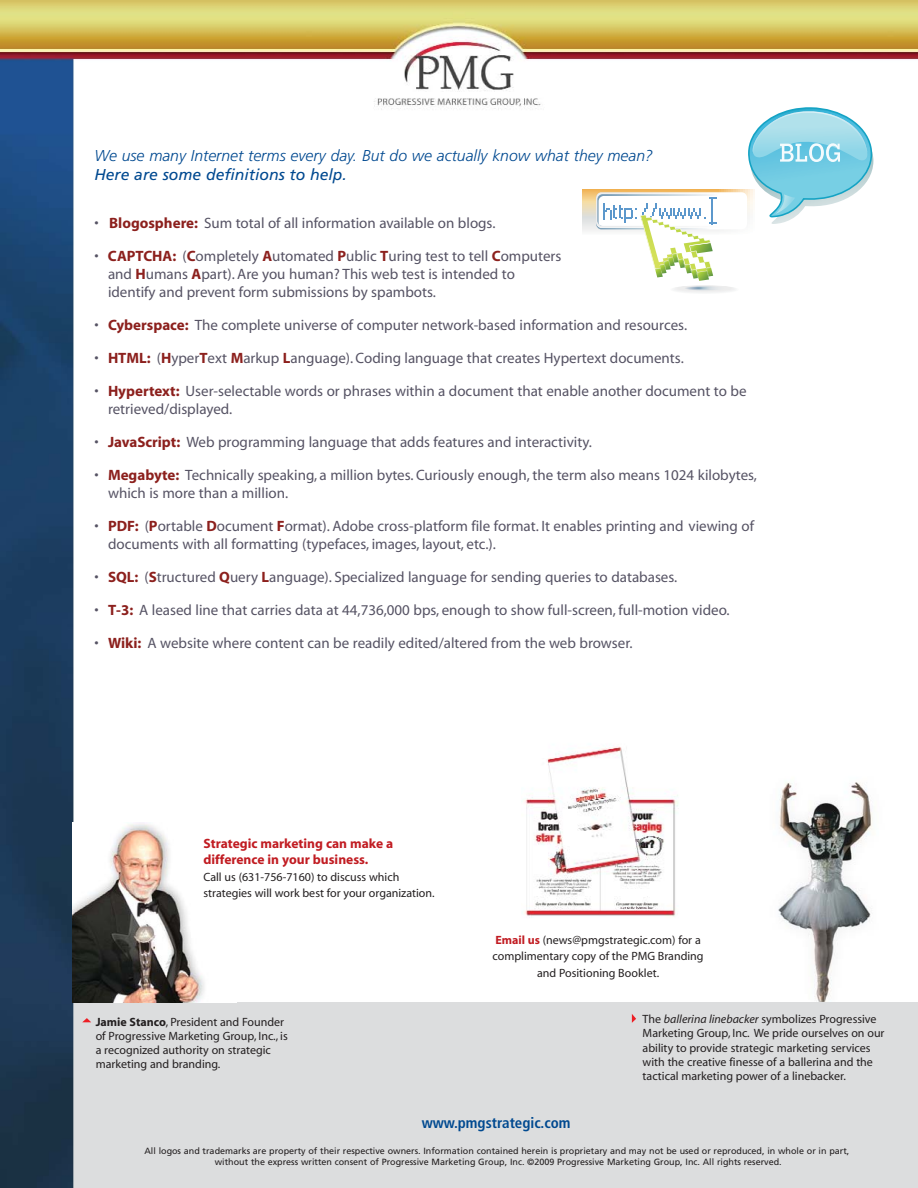
<style>
.page{position:relative;width:918px;height:1188px;background:#fff}
.page>*{position:absolute;margin:0;border:0;box-sizing:border-box;transform-origin:0 0}
.t1{font:italic 300 15.75px "Frutiger";color:#004990}
.t2{font:italic 15.75px "Frutiger";color:#004990}
.t3{font:15px/18px "Myriad";color:#565364}
.t4{font:700 condensed 15px "Frutiger";color:#004990}
.t5{font:700 13.5px/16.5px "Myriad";color:#c11c22}
.t6{font:12px/14.2px "Myriad";color:#231f20}
.t7{font:9px/10.8px "Frutiger";color:#231f20;text-align:center}
.s1{font-weight:700;color:#8c201d}
.s2{font-weight:700;color:#c11c22}
.s3{font-weight:700}
.s4{font-style:italic}
</style>
<div class="page">
<img style="left:0;top:1px;width:918px;height:1187px">
<img style="left:763px;top:766px;width:128px;height:236px">
<div style="left:74px;top:1002px;width:844px;height:186px;background:#dcddde"></div>
<div style="left:521px;top:714px;width:178px;height:249px;background:#fff"></div>
<img style="left:524px;top:746px;width:154px;height:172px">
<div style="left:73px;top:823px;width:169px;height:179px;background:#fff"></div>
<img style="left:73px;top:823px;width:131px;height:179px">
<svg style="left:582px;top:189px;width:14px;height:45px"></svg>
<div style="left:670px;top:285px;width:69px;height:9px;background:#fdfdfc;border-radius:50%"></div>
<div style="left:672px;top:286px;width:65px;height:7px;background:#f7f8f8;border-radius:50%"></div>
<div style="left:674px;top:286px;width:61px;height:6px;background:#f4f4f4;border-radius:50%"></div>
<div style="left:676px;top:286px;width:57px;height:5px;background:#f1f0f0;border-radius:50%"></div>
<div style="left:678px;top:286px;width:53px;height:5px;background:#ededed;border-radius:50%"></div>
<svg style="left:687px;top:286px;width:34px;height:4px"></svg>
<hr style="left:688px;top:287px;width:32px;height:3px;background:#fff;border-radius:50%">
<svg style="left:695px;top:287px;width:18px;height:2px"></svg>
<svg style="left:596px;top:107px;width:278px;height:174px"></svg>
<svg style="left:82px;top:1018px;width:9px;height:4px"></svg>
<svg style="left:632px;top:1014px;width:4px;height:9px"></svg>
<p class="t1" style="left:94px;top:149px;width:560px">We use many Internet terms every day. But do we actually know what they mean?</p>
<p class="t2" style="left:94px;top:168px;width:254px">Here are some definitions to help.</p>
<p class="t3" style="left:94px;top:215px;width:403px">• <span class="s1">Blogosphere:</span> Sum total of all information available on blogs.</p>
<p class="t3" style="left:108px;top:248px;width:455px;text-indent:-14px">• <span class="s1">CAPTCHA:</span> (<span class="s1">C</span>ompletely <span class="s1">A</span>utomated <span class="s1">P</span>ublic <span class="s1">T</span>uring test to tell <span class="s1">C</span>omputers and <span class="s1">H</span>umans <span class="s1">A</span>part). Are you human? This web test is intended to identify and prevent form submissions by spambots.</p>
<p class="t3" style="left:95px;top:317px;width:594px">• <span class="s1">Cyberspace:</span> The complete universe of computer network-based information and resources.</p>
<p class="t3" style="left:95px;top:350px;width:591px">• <span class="s1">HTML:</span> (<span class="s1">H</span>yper<span class="s1">T</span>ext <span class="s1">M</span>arkup <span class="s1">L</span>anguage). Coding language that creates Hypertext documents.</p>
<p class="t3" style="left:108px;top:383px;width:640px;text-indent:-14px">• <span class="s1">Hypertext:</span> User-selectable words or phrases within a document that enable another document to be retrieved/displayed.</p>
<p class="t3" style="left:95px;top:434px;width:499px">• <span class="s1">JavaScript:</span> Web programming language that adds features and interactivity.</p>
<p class="t3" style="left:108px;top:467px;width:651px;text-indent:-14px">• <span class="s1">Megabyte:</span> Technically speaking, a million bytes. Curiously enough, the term also means 1024 kilobytes, which is more than a million.</p>
<p class="t3" style="left:108px;top:518px;width:648px;text-indent:-14px">• <span class="s1">PDF:</span> (<span class="s1">P</span>ortable <span class="s1">D</span>ocument <span class="s1">F</span>ormat). Adobe cross-platform file format. It enables printing and viewing of documents with all formatting (typefaces, images, layout, etc.).</p>
<p class="t3" style="left:95px;top:569px;width:584px">• <span class="s1">SQL:</span> (<span class="s1">S</span>tructured <span class="s1">Q</span>uery <span class="s1">L</span>anguage). Specialized language for sending queries to databases.</p>
<p class="t3" style="left:95px;top:602px;width:637px">• <span class="s1">T-3:</span> A leased line that carries data at 44,736,000 bps, enough to show full-screen, full-motion video.</p>
<p class="t3" style="left:95px;top:635px;width:540px">• <span class="s1">Wiki:</span> A website where content can be readily edited/altered from the web browser.</p>
<p class="t5" style="left:204px;top:836px;width:191px">Strategic marketing can make a difference in your business.</p>
<p class="t6" style="left:204px;top:869px;width:233px;line-height:16.5px">Call us (631-756-7160) to discuss which strategies will work best for your organization.</p>
<p class="t6" style="left:493px;top:932px;width:213px;line-height:16.5px;text-align:center"><span class="s2">Email us</span> (news@pmgstrategic.com) for a complimentary copy of the PMG Branding and Positioning Booklet.</p>
<p class="t6" style="left:96px;top:1015px;width:194px"><span class="s3">Jamie Stanco</span>, President and Founder of Progressive Marketing Group, Inc., is a recognized authority on strategic marketing and branding.</p>
<p class="t6" style="left:643px;top:1013px;width:243px">The <span class="s4">ballerina linebacker</span> symbolizes Progressive Marketing Group, Inc. We pride ourselves on our ability to provide strategic marketing services with the creative finesse of a ballerina and the tactical marketing power of a linebacker.</p>
<p class="t4" style="left:422px;top:1117px;width:150px">www.pmgstrategic.com</p>
<p class="t7" style="left:144px;top:1147px;width:706px">All logos and trademarks are property of their respective owners. Information contained herein is proprietary and may not be used or reproduced, in whole or in part, without the express written consent of Progressive Marketing Group, Inc. ©2009 Progressive Marketing Group, Inc. All rights reserved.</p>
</div>
